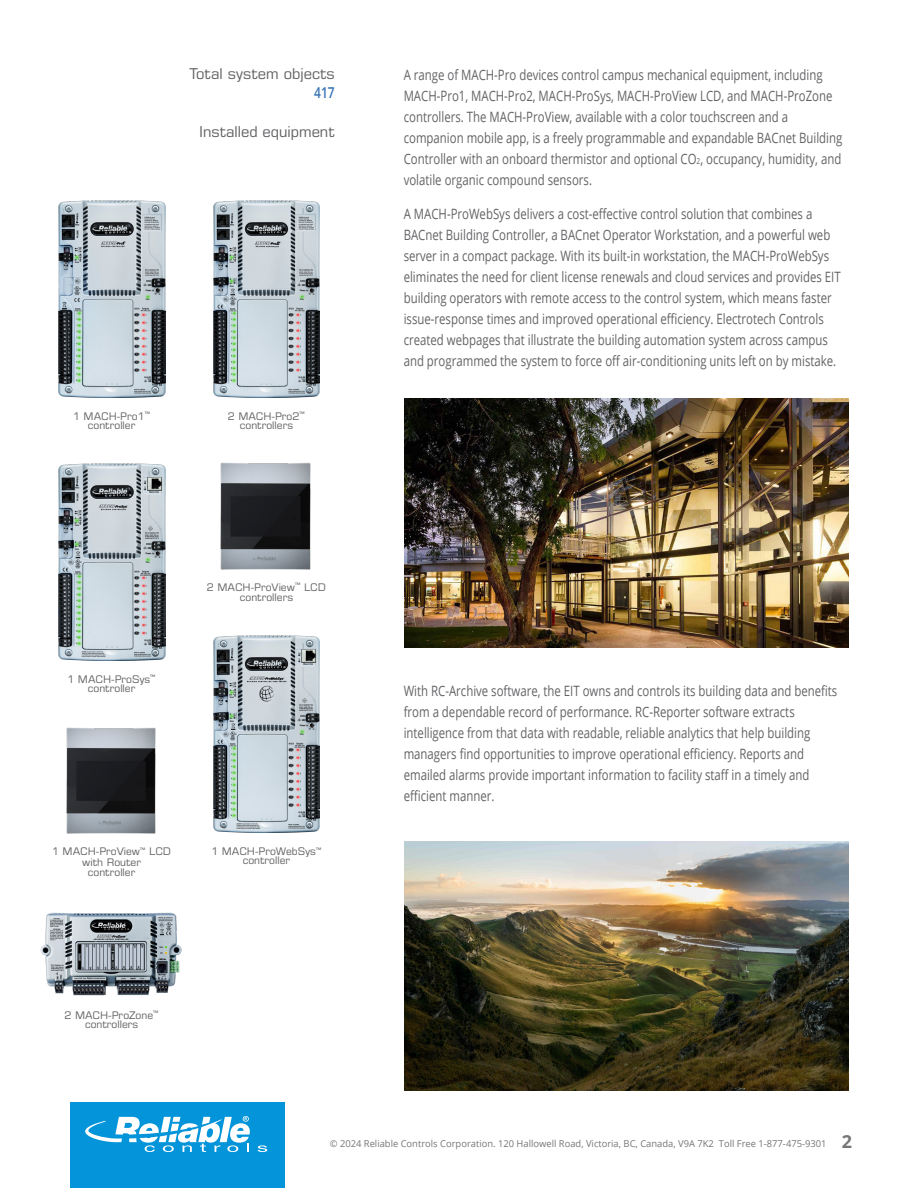
<style>
.page{position:relative;width:918px;height:1188px;background:#fff}
.page>*{position:absolute;margin:0;border:0;box-sizing:border-box;transform-origin:0 0}
.t1{font:700 18px "Open Sans";color:#767676}
.t2{font:15px/19.5px "Eurostile LT Std";color:#636366;text-align:right}
.t3{font:14.25px/21px "Open Sans";color:#636366;scale:.8 1}
.t4{font:10.5px/9px "Eurostile LT Std";color:#636366;text-align:center}
.t5{font:9.45px "Open Sans";color:#767676}
.s1{font-family:"Open Sans";font-weight:600;color:#3572b5}
.s2{font-size:8.25px}
</style>
<div class="page">
<div style="left:70px;top:1103px;width:215px;height:85px;background:#0394d9"></div>
<svg style="left:258px;top:1145px;width:9px;height:7px"></svg>
<svg style="left:85px;top:1116px;width:165px;height:36px"></svg>
<img style="left:404px;top:399px;width:444px;height:249px">
<img style="left:404px;top:842px;width:444px;height:249px">
<img style="left:40px;top:912px;width:142px;height:84px">
<img style="left:58px;top:200px;width:107px;height:197px">
<img style="left:213px;top:200px;width:107px;height:197px">
<img style="left:66px;top:727px;width:90px;height:107px">
<img style="left:220px;top:462px;width:91px;height:108px">
<img style="left:58px;top:464px;width:107px;height:196px">
<img style="left:213px;top:636px;width:107px;height:196px">
<p class="t2" style="left:189px;top:63px;width:147px">Total system objects<br><span class="s1">417</span></p>
<p class="t2" style="left:199px;top:122px;width:137px">Installed equipment</p>
<p class="t4" style="left:73px;top:411px;width:79px">1 MACH-Pro1<sup>™</sup></p>
<p class="t4" style="left:88px;top:420px;width:49px">controller</p>
<p class="t4" style="left:228px;top:411px;width:79px">2 MACH-Pro2<sup>™</sup></p>
<p class="t4" style="left:240px;top:420px;width:55px">controllers</p>
<p class="t3" style="left:404px;top:64px;width:550px">A range of MACH-Pro devices control campus mechanical equipment, including MACH-Pro1, MACH-Pro2, MACH-ProSys, MACH-ProView LCD, and MACH-ProZone controllers. The MACH-ProView, available with a color touchscreen and a companion mobile app, is a freely programmable and expandable BACnet Building Controller with an onboard thermistor and optional CO<span class="s2">2</span>, occupancy, humidity, and volatile organic compound sensors.</p>
<p class="t3" style="left:404px;top:203px;width:548px">A MACH-ProWebSys delivers a cost-effective control solution that combines a BACnet Building Controller, a BACnet Operator Workstation, and a powerful web server in a compact package. With its built-in workstation, the MACH-ProWebSys eliminates the need for client license renewals and cloud services and provides EIT building operators with remote access to the control system, which means faster issue-response times and improved operational efficiency. Electrotech Controls created webpages that illustrate the building automation system across campus and programmed the system to force off air-conditioning units left on by mistake.</p>
<p class="t4" style="left:67px;top:674px;width:90px">1 MACH-ProSys<sup>™ </sup>controller</p>
<p class="t4" style="left:207px;top:581px;width:120px;line-height:10.5px">2 MACH-ProView<sup>™</sup> LCD controllers</p>
<p class="t4" style="left:52px;top:846px;width:120px;line-height:10.5px">1 MACH-ProView<sup>™</sup> LCD with Router</p>
<p class="t4" style="left:88px;top:868px;width:49px">controller</p>
<p class="t4" style="left:211px;top:847px;width:112px">1 MACH-ProWebSys<sup>™ </sup>controller</p>
<p class="t3" style="left:404px;top:680px;width:544px">With RC-Archive software, the EIT owns and controls its building data and benefits from a dependable record of performance. RC-Reporter software extracts intelligence from that data with readable, reliable analytics that help building managers find opportunities to improve operational efficiency. Reports and emailed alarms provide important information to facility staff in a timely and efficient manner.</p>
<p class="t4" style="left:65px;top:1010px;width:96px">2 MACH-ProZone<sup>™ </sup>controllers</p>
<p class="t5" style="left:330px;top:1137px;width:498px">© 2024 Reliable Controls Corporation. 120 Hallowell Road, Victoria, BC, Canada, V9A 7K2 Toll Free 1-877-475-9301</p>
<p class="t1" style="left:842px;top:1129px;width:12px">2</p>
</div>
